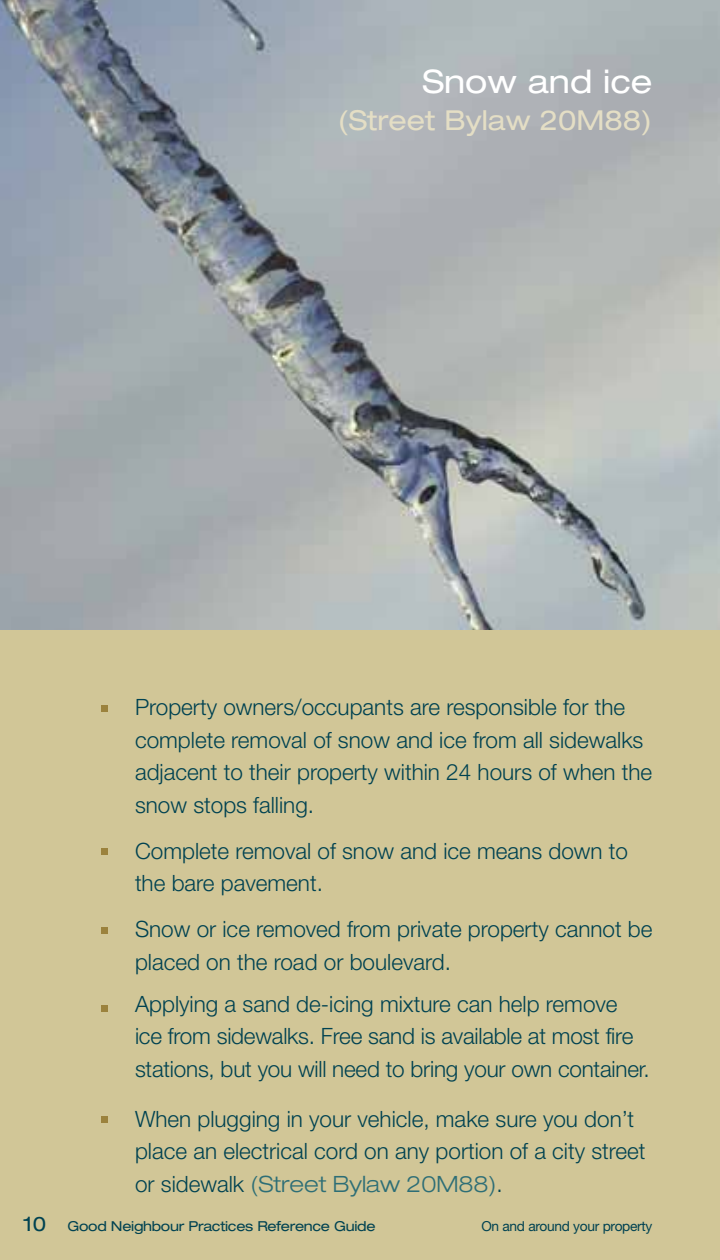
<style>
.page{position:relative;width:720px;height:1260px;background:#fff}
.page>*{position:absolute;margin:0;border:0;box-sizing:border-box;transform-origin:0 0}
.t1{font:expanded 32.5px "Helvetica Neue";color:#fff}
.t2{font:expanded 27.5px "Helvetica Neue";color:#e4dec5}
.t3{font:300 22.5px/32.5px "Helvetica Neue";color:#004251}
.t4{font:expanded 13.75px "Helvetica Neue";letter-spacing:-.02em;color:#004251}
.t5{font:13.75px "Helvetica Neue";letter-spacing:-.02em;color:#004251}
.s1{font-stretch:expanded;color:#2d6e76}
.s2{font-size:20px}
</style>
<div class="page">
<div style="left:0;top:630px;width:720px;height:630px;background:#d1c697"></div>
<img style="left:0;top:0;width:720px;height:630px">
<div style="left:101px;top:705px;width:7px;height:6px;background:#9b823d"></div>
<div style="left:101px;top:848px;width:7px;height:7px;background:#9b823d"></div>
<div style="left:101px;top:927px;width:7px;height:6px;background:#9b823d"></div>
<div style="left:101px;top:1005px;width:7px;height:7px;background:#9b823d"></div>
<div style="left:101px;top:1116px;width:7px;height:7px;background:#9b823d"></div>
<h1 class="t1" style="left:423px;top:69px;width:231px">Snow and ice</h1>
<p class="t2" style="left:338px;top:110px;width:316px">(Street Bylaw 20M88)</p>
<p class="t3" style="left:135px;top:693px;width:519px">Property owners/occupants are responsible for the complete removal of snow and ice from all sidewalks adjacent to their property within 24 hours of when the snow stops falling.</p>
<p class="t3" style="left:135px;top:837px;width:495px">Complete removal of snow and ice means down to the bare pavement.</p>
<p class="t3" style="left:135px;top:915px;width:519px">Snow or ice removed from private property cannot be placed on the road or boulevard.</p>
<p class="t3" style="left:135px;top:990px;width:516px">Applying a sand de-icing mixture can help remove ice from sidewalks. Free sand is available at most fire stations, but you will need to bring your own container.</p>
<p class="t3" style="left:135px;top:1105px;width:512px">When plugging in your vehicle, make sure you don’t place an electrical cord on any portion of a city street or sidewalk <span class="s1">(Street Bylaw 20M88)</span>.</p>
<p class="t4" style="left:24px;top:1221px;width:353px"><span class="s2">10</span> Good Neighbour Practices Reference Guide</p>
<p class="t5" style="left:481px;top:1221px;width:173px">On and around your property</p>
</div>
